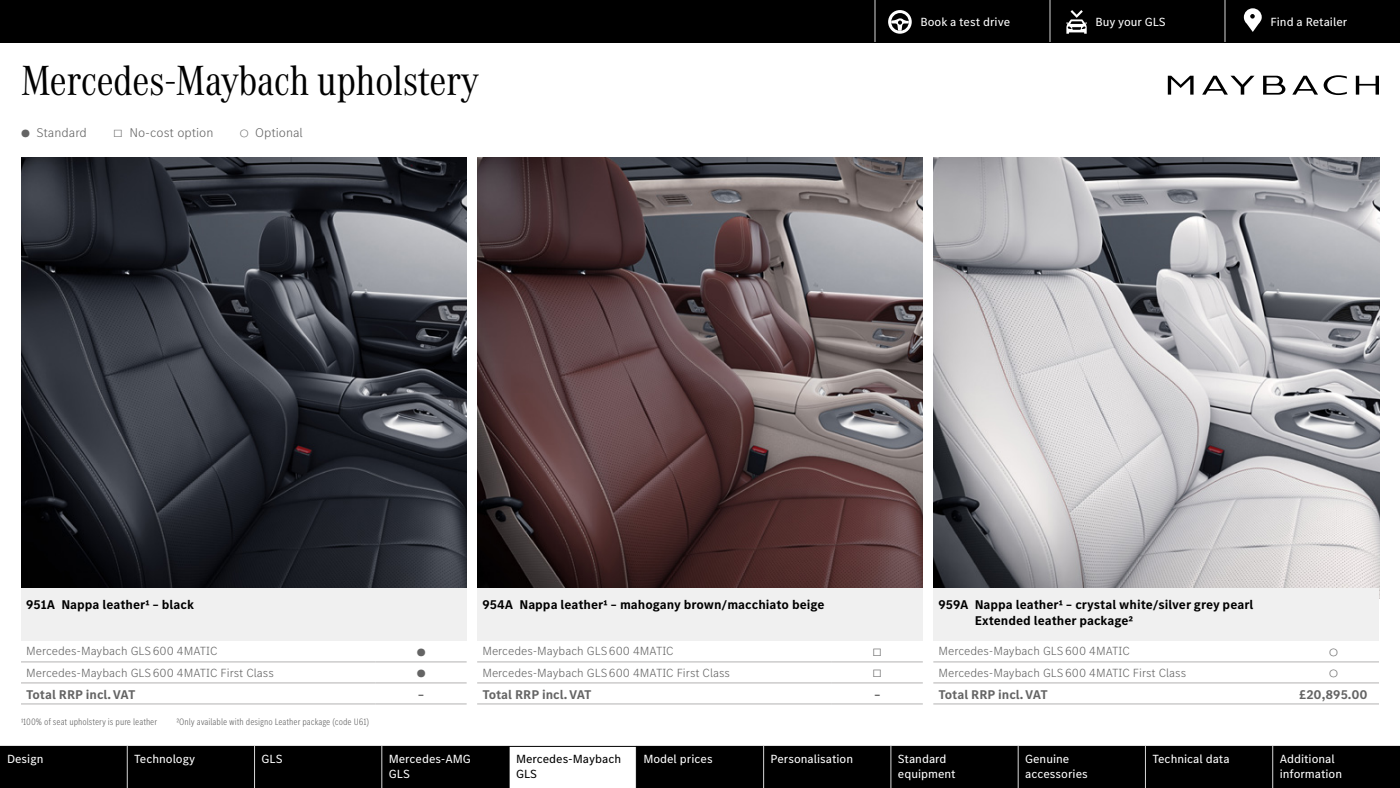
<style>
.page{position:relative;width:1400px;height:788px;background:#fff}
.page>*{position:absolute;margin:0;border:0;box-sizing:border-box;transform-origin:0 0}
.t1{font:43.75px "MB Corpo A Title Cond";color:#000}
.t2{font:700 13.12px/15.8px "MB Corpo S Text";color:#000}
.t3{font:700 13.12px "MB Corpo S Text";color:#646464}
.t4{font:300 13.12px "MB Corpo S Text";color:#646464}
.t5{font:300 12.25px "MB Corpo S Text";color:#646464}
.t6{font:12.25px/14.7px "MB Corpo S Text";color:#fff}
.t7{font:12.25px/14.7px "MB Corpo S Text";color:#000}
.t8{font:10.85px "MB Corpo S Text";color:#646464}
.t9{font:10.67px "MB Corpo S Text";color:#646464;scale:1.04 1}
.t10{font:300 condensed 9.62px "MB Corpo S Text";color:#646464}
.s1{font-size:10.67px}
</style>
<div class="page">
<svg style="left:1168px;top:75px;width:211px;height:20px"></svg>
<img style="left:21px;top:158px;width:446px;height:430px">
<img style="left:477px;top:158px;width:446px;height:430px">
<img style="left:933px;top:158px;width:446px;height:430px">
<hr style="left:21px;top:682px;width:355px;height:1px;background:#b3b2b2">
<hr style="left:21px;top:703px;width:355px;height:1px;background:#b3b2b2">
<hr style="left:21px;top:661px;width:355px;height:1px;background:#b3b2b2">
<hr style="left:376px;top:661px;width:91px;height:1px;background:#b3b2b2">
<hr style="left:376px;top:682px;width:91px;height:1px;background:#b3b2b2">
<hr style="left:376px;top:703px;width:91px;height:1px;background:#b3b2b2">
<hr style="left:477px;top:682px;width:355px;height:1px;background:#b3b2b2">
<hr style="left:477px;top:703px;width:355px;height:1px;background:#b3b2b2">
<hr style="left:477px;top:661px;width:355px;height:1px;background:#b3b2b2">
<hr style="left:832px;top:661px;width:91px;height:1px;background:#b3b2b2">
<hr style="left:832px;top:682px;width:91px;height:1px;background:#b3b2b2">
<hr style="left:832px;top:703px;width:91px;height:1px;background:#b3b2b2">
<hr style="left:933px;top:682px;width:355px;height:1px;background:#b3b2b2">
<hr style="left:933px;top:703px;width:355px;height:1px;background:#b3b2b2">
<hr style="left:933px;top:661px;width:355px;height:1px;background:#b3b2b2">
<hr style="left:1288px;top:682px;width:91px;height:1px;background:#b3b2b2">
<hr style="left:1288px;top:703px;width:91px;height:1px;background:#b3b2b2">
<hr style="left:1288px;top:661px;width:91px;height:1px;background:#b3b2b2">
<div style="left:21px;top:588px;width:446px;height:52px;background:#f0f0f0"></div>
<div style="left:477px;top:588px;width:446px;height:52px;background:#f0f0f0"></div>
<div style="left:933px;top:588px;width:446px;height:52px;background:#f0f0f0"></div>
<div style="left:0;top:0;width:1400px;height:42px;background:#000"></div>
<svg style="left:875px;top:0;width:387px;height:42px"></svg>
<svg style="left:0;top:746px;width:1400px;height:42px;background:#161616"></svg>
<hr style="left:763px;top:746px;width:1px;height:42px;background:#d8d8d8">
<hr style="left:890px;top:746px;width:1px;height:42px;background:#d8d8d8">
<hr style="left:1018px;top:746px;width:1px;height:42px;background:#d8d8d8">
<hr style="left:254px;top:746px;width:1px;height:42px;background:#d8d8d8">
<hr style="left:381px;top:746px;width:1px;height:42px;background:#d8d8d8">
<hr style="left:1272px;top:746px;width:1px;height:42px;background:#d8d8d8">
<hr style="left:1145px;top:746px;width:1px;height:42px;background:#d8d8d8">
<hr style="left:509px;top:746px;width:1px;height:42px;background:#000">
<hr style="left:636px;top:746px;width:1px;height:42px;background:#000">
<hr style="left:127px;top:746px;width:1px;height:42px;background:#d8d8d8">
<h1 class="t1" style="left:21px;top:51px;width:459px">Mercedes-Maybach upholstery</h1>
<p class="t4" style="left:21px;top:123px;width:67px"><span class="s1">●</span> Standard</p>
<p class="t4" style="left:113px;top:123px;width:102px"><span class="s1">□</span> No-cost option</p>
<p class="t4" style="left:240px;top:123px;width:65px"><span class="s1">○</span> Optional</p>
<p class="t6" style="left:920px;top:14px;width:91px">Book a test drive</p>
<p class="t6" style="left:1096px;top:14px;width:72px">Buy your GLS</p>
<p class="t6" style="left:1271px;top:14px;width:78px">Find a Retailer</p>
<p class="t2" style="left:26px;top:596px;width:169px">951A Nappa leather¹ – black</p>
<p class="t2" style="left:482px;top:596px;width:344px">954A Nappa leather¹ – mahogany brown/macchiato beige</p>
<p class="t2" style="left:975px;top:596px;width:280px;text-indent:-36px">959A Nappa leather¹ – crystal white/silver grey pearl<br>Extended leather package²</p>
<p class="t5" style="left:26px;top:643px;width:193px">Mercedes-Maybach GLS 600 4MATIC</p>
<p class="t9" style="left:417px;top:645px;width:10px">●</p>
<p class="t5" style="left:26px;top:665px;width:249px">Mercedes-Maybach GLS 600 4MATIC First Class</p>
<p class="t9" style="left:417px;top:666px;width:10px">●</p>
<p class="t3" style="left:26px;top:685px;width:111px">Total RRP incl. VAT</p>
<p class="t3" style="left:418px;top:685px;width:8px">–</p>
<p class="t10" style="left:21px;top:715px;width:138px">¹100% of seat upholstery is pure leather</p>
<p class="t10" style="left:176px;top:715px;width:194px">²Only available with designo Leather package (code U61)</p>
<p class="t5" style="left:482px;top:643px;width:193px">Mercedes-Maybach GLS 600 4MATIC</p>
<p class="t8" style="left:873px;top:645px;width:11px">□</p>
<p class="t5" style="left:482px;top:665px;width:249px">Mercedes-Maybach GLS 600 4MATIC First Class</p>
<p class="t8" style="left:873px;top:666px;width:11px">□</p>
<p class="t3" style="left:482px;top:685px;width:111px">Total RRP incl. VAT</p>
<p class="t3" style="left:874px;top:685px;width:8px">–</p>
<p class="t5" style="left:939px;top:643px;width:193px">Mercedes-Maybach GLS 600 4MATIC</p>
<p class="t9" style="left:1329px;top:645px;width:10px">○</p>
<p class="t5" style="left:939px;top:665px;width:249px">Mercedes-Maybach GLS 600 4MATIC First Class</p>
<p class="t9" style="left:1329px;top:666px;width:10px">○</p>
<p class="t3" style="left:939px;top:685px;width:111px">Total RRP incl. VAT</p>
<p class="t3" style="left:1299px;top:685px;width:70px">£20,895.00</p>
<p class="t6" style="left:7px;top:751px;width:38px">Design</p>
<p class="t6" style="left:134px;top:751px;width:62px">Technology</p>
<p class="t6" style="left:262px;top:751px;width:23px">GLS</p>
<p class="t6" style="left:389px;top:751px;width:84px">Mercedes-AMG<br>GLS</p>
<p class="t7" style="left:516px;top:751px;width:107px">Mercedes-Maybach<br>GLS</p>
<p class="t6" style="left:643px;top:751px;width:71px">Model prices</p>
<p class="t6" style="left:771px;top:751px;width:84px">Personalisation</p>
<p class="t6" style="left:898px;top:751px;width:59px">Standard equipment</p>
<p class="t6" style="left:1025px;top:751px;width:64px">Genuine accessories</p>
<p class="t6" style="left:1152px;top:751px;width:79px">Technical data</p>
<p class="t6" style="left:1280px;top:751px;width:64px">Additional information</p>
</div>
